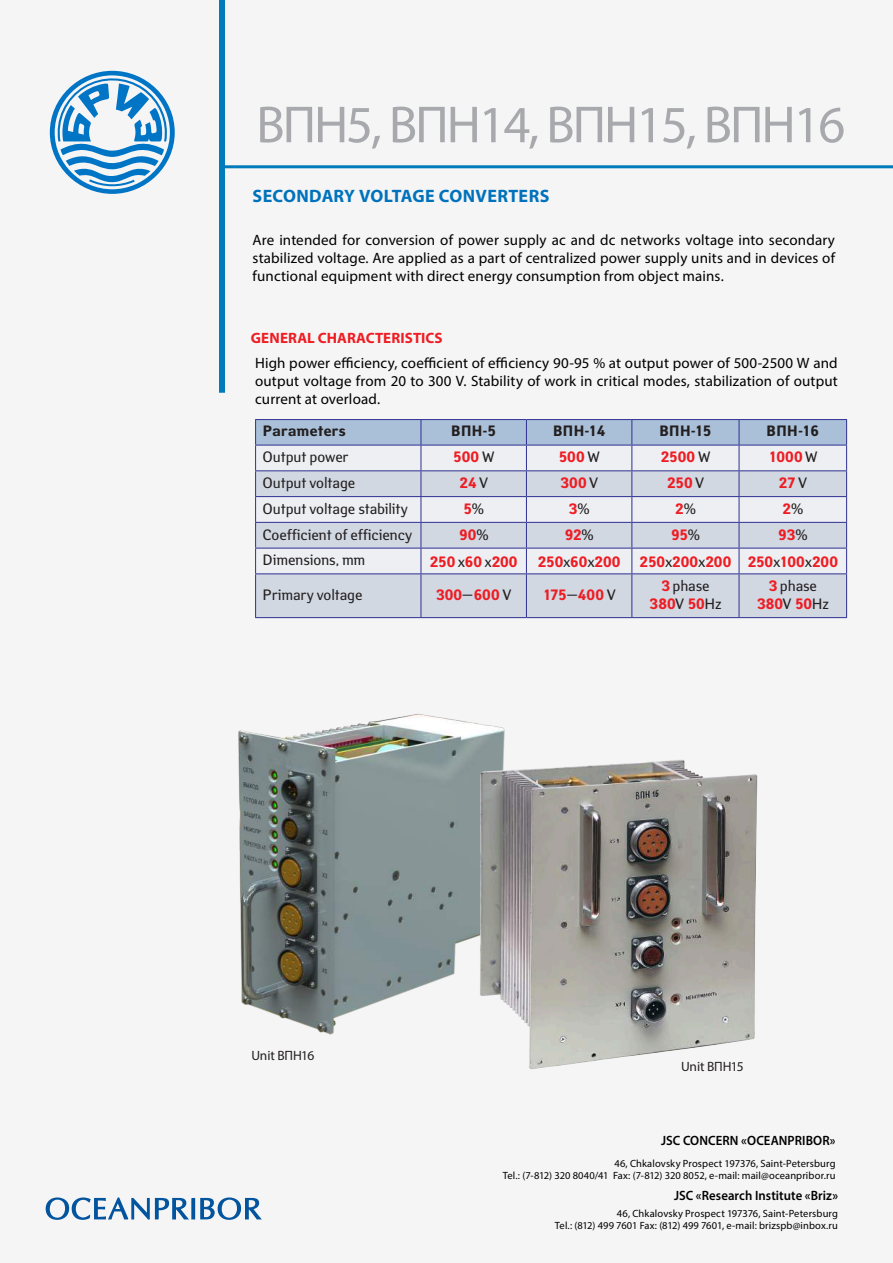
<style>
.page{position:relative;width:893px;height:1263px;background:#f5f5f6}
.page>*{position:absolute;margin:0;border:0;box-sizing:border-box;transform-origin:0 0}
.t1{font:52.5px "Myriad Pro";letter-spacing:-.04em;color:#a8a9ad}
.t2{font:700 18px "Myriad Pro";letter-spacing:.015em;color:#0072bc}
.t3{font:15px/18px "Myriad Pro";letter-spacing:.01em;color:#000;text-align:justify}
.t4{font:15px/18px "Yanus C";letter-spacing:-.005em;color:#231f20;text-align:center}
.t5{font:700 15px "Yanus C";letter-spacing:-.05em;color:#ee1d23}
.t6{font:700 15px "Yanus C";letter-spacing:-.015em;color:#231f20}
.t7{font:700 15px "Myriad Pro";letter-spacing:.005em;color:#ee1d23}
.t8{font:600 13.5px "Myriad Pro";letter-spacing:.005em;color:#000;scale:.95 1}
.t9{font:13.5px "Myriad Pro";letter-spacing:-.01em;color:#231f20}
.t10{font:10.5px/12.6px "Myriad Pro";letter-spacing:.01em;color:#000;text-align:right}
.s1{font-weight:400;color:#231f20}
.s2{font-weight:700;color:#ee1d23}
</style>
<div class="page">
<hr style="left:220px;top:0;width:4px;height:393px;background:#007bbb">
<hr style="left:219px;top:166px;width:674px;height:2px;background:#007bbb">
<svg style="left:46px;top:1197px;width:216px;height:23px"></svg>
<svg style="left:50px;top:71px;width:125px;height:123px"></svg>
<div style="left:256px;top:574px;width:590px;height:43px;background:#d2d8e2"></div>
<hr style="left:255px;top:419px;width:166px;height:1px;background:#2e3092">
<hr style="left:255px;top:573px;width:166px;height:1px;background:#2e3092">
<hr style="left:421px;top:573px;width:105px;height:1px;background:#2e3092">
<hr style="left:526px;top:573px;width:106px;height:1px;background:#2e3092">
<hr style="left:632px;top:573px;width:107px;height:1px;background:#2e3092">
<hr style="left:739px;top:573px;width:108px;height:1px;background:#2e3092">
<hr style="left:255px;top:617px;width:166px;height:1px;background:#2e3092">
<hr style="left:421px;top:617px;width:105px;height:1px;background:#2e3092">
<hr style="left:526px;top:617px;width:106px;height:1px;background:#2e3092">
<hr style="left:632px;top:617px;width:107px;height:1px;background:#2e3092">
<hr style="left:739px;top:617px;width:108px;height:1px;background:#2e3092">
<hr style="left:421px;top:419px;width:105px;height:1px;background:#2e3092">
<hr style="left:526px;top:419px;width:106px;height:1px;background:#2e3092">
<hr style="left:632px;top:419px;width:107px;height:1px;background:#2e3092">
<hr style="left:739px;top:419px;width:108px;height:1px;background:#2e3092">
<hr style="left:255px;top:574px;width:1px;height:43px;background:#2e3092">
<hr style="left:420px;top:574px;width:1px;height:43px;background:#2e3092">
<svg style="left:255px;top:420px;width:592px;height:153px"></svg>
<hr style="left:526px;top:574px;width:1px;height:43px;background:#2e3092">
<hr style="left:631px;top:574px;width:1px;height:43px;background:#2e3092">
<hr style="left:739px;top:574px;width:1px;height:43px;background:#2e3092">
<hr style="left:846px;top:574px;width:1px;height:43px;background:#2e3092">
<img style="left:238px;top:713px;width:267px;height:322px">
<img style="left:450px;top:740px;width:308px;height:329px">
<h1 class="t1" style="left:256px;top:92px;width:591px">ВПН5, ВПН14, ВПН15, ВПН16</h1>
<p class="t2" style="left:253px;top:184px;width:298px">SECONDARY VOLTAGE CONVERTERS</p>
<p class="t3" style="left:252px;top:231px;width:584px">Are intended for conversion of power supply ac and dc networks voltage into secondary stabilized voltage. Are applied as a part of centralized power supply units and in devices of functional equipment with direct energy consumption from object mains.</p>
<p class="t7" style="left:251px;top:328px;width:193px">GENERAL CHARACTERISTICS</p>
<p class="t3" style="left:255px;top:354px;width:584px">High power efficiency, coefficient of efficiency 90-95 % at output power of 500-2500 W and output voltage from 20 to 300 V. Stability of work in critical modes, stabilization of output current at overload.</p>
<p class="t6" style="left:263px;top:423px;width:85px">Parameters</p>
<p class="t6" style="left:451px;top:422px;width:47px">ВПН-5</p>
<p class="t6" style="left:553px;top:422px;width:54px">ВПН-14</p>
<p class="t6" style="left:659px;top:422px;width:54px">ВПН-15</p>
<p class="t6" style="left:766px;top:422px;width:55px">ВПН-16</p>
<p class="t4" style="left:263px;top:448px;width:87px">Output power</p>
<p class="t5" style="left:453px;top:448px;width:43px">500 <span class="s1">W</span></p>
<p class="t5" style="left:558px;top:448px;width:43px">500 <span class="s1">W</span></p>
<p class="t5" style="left:660px;top:448px;width:51px">2500 <span class="s1">W</span></p>
<p class="t5" style="left:768px;top:448px;width:51px">1000 <span class="s1">W</span></p>
<p class="t4" style="left:263px;top:474px;width:94px">Output voltage</p>
<p class="t5" style="left:459px;top:474px;width:30px">24 <span class="s1">V</span></p>
<p class="t5" style="left:560px;top:474px;width:39px">300 <span class="s1">V</span></p>
<p class="t5" style="left:667px;top:474px;width:39px">250 <span class="s1">V</span></p>
<p class="t5" style="left:778px;top:474px;width:30px">27<span class="s1">V</span></p>
<p class="t4" style="left:263px;top:500px;width:147px">Output voltage stability</p>
<p class="t5" style="left:463px;top:500px;width:22px">5<span class="s1">%</span></p>
<p class="t5" style="left:568px;top:500px;width:23px">3<span class="s1">%</span></p>
<p class="t5" style="left:675px;top:500px;width:23px">2<span class="s1">%</span></p>
<p class="t5" style="left:782px;top:500px;width:23px">2<span class="s1">%</span></p>
<p class="t4" style="left:263px;top:525px;width:151px">Coefficient of efficiency</p>
<p class="t5" style="left:459px;top:526px;width:32px">90<span class="s1">%</span></p>
<p class="t5" style="left:564px;top:526px;width:31px">92<span class="s1">%</span></p>
<p class="t5" style="left:671px;top:526px;width:31px">95<span class="s1">%</span></p>
<p class="t5" style="left:778px;top:526px;width:31px">93<span class="s1">%</span></p>
<p class="t4" style="left:263px;top:551px;width:104px">Dimensions, mm</p>
<p class="t5" style="left:429px;top:553px;width:90px">250×<span class="s1">х</span>60×<span class="s1">х</span>200</p>
<p class="t5" style="left:537px;top:553px;width:302px">250<span class="s1">х</span>60<span class="s1">х</span>200 250<span class="s1">х</span>200<span class="s1">х</span>200 250<span class="s1">х</span>100<span class="s1">х</span>200</p>
<p class="t4" style="left:263px;top:586px;width:101px">Primary voltage</p>
<p class="t5" style="left:436px;top:586px;width:77px">300<span class="s1">—</span>600 <span class="s1">V</span></p>
<p class="t5" style="left:542px;top:586px;width:75px">175<span class="s1">—</span>400 <span class="s1">V</span></p>
<p class="t4" style="left:649px;top:577px;width:74px"><span class="s2">3</span> phase<br><span class="s2">380</span>V <span class="s2">50</span>Hz</p>
<p class="t4" style="left:757px;top:577px;width:74px"><span class="s2">3</span> phase<br><span class="s2">380</span>V <span class="s2">50</span>Hz</p>
<p class="t9" style="left:251px;top:1047px;width:64px">Unit ВПН16</p>
<p class="t9" style="left:681px;top:1058px;width:64px">Unit ВПН15</p>
<p class="t8" style="left:661px;top:1132px;width:185px">JSC CONCERN «ОCЕАNPRIBOR»</p>
<p class="t10" style="left:503px;top:1156px;width:334px">46, Chkalovsky Prospect 197376, Saint-Petersburg<br>Теl.: (7-812) 320 8040/41 Fax: (7-812) 320 8052, e-mail: mail@oceanpribor.ru</p>
<p class="t8" style="left:674px;top:1186px;width:174px">JSC «Research Institute «Briz»</p>
<p class="t10" style="left:555px;top:1206px;width:285px">46, Chkalovsky Prospect 197376, Saint-Petersburg<br>Теl.: (812) 499 7601 Fax: (812) 499 7601, e-mail: brizspb@inbox.ru</p>
</div>
